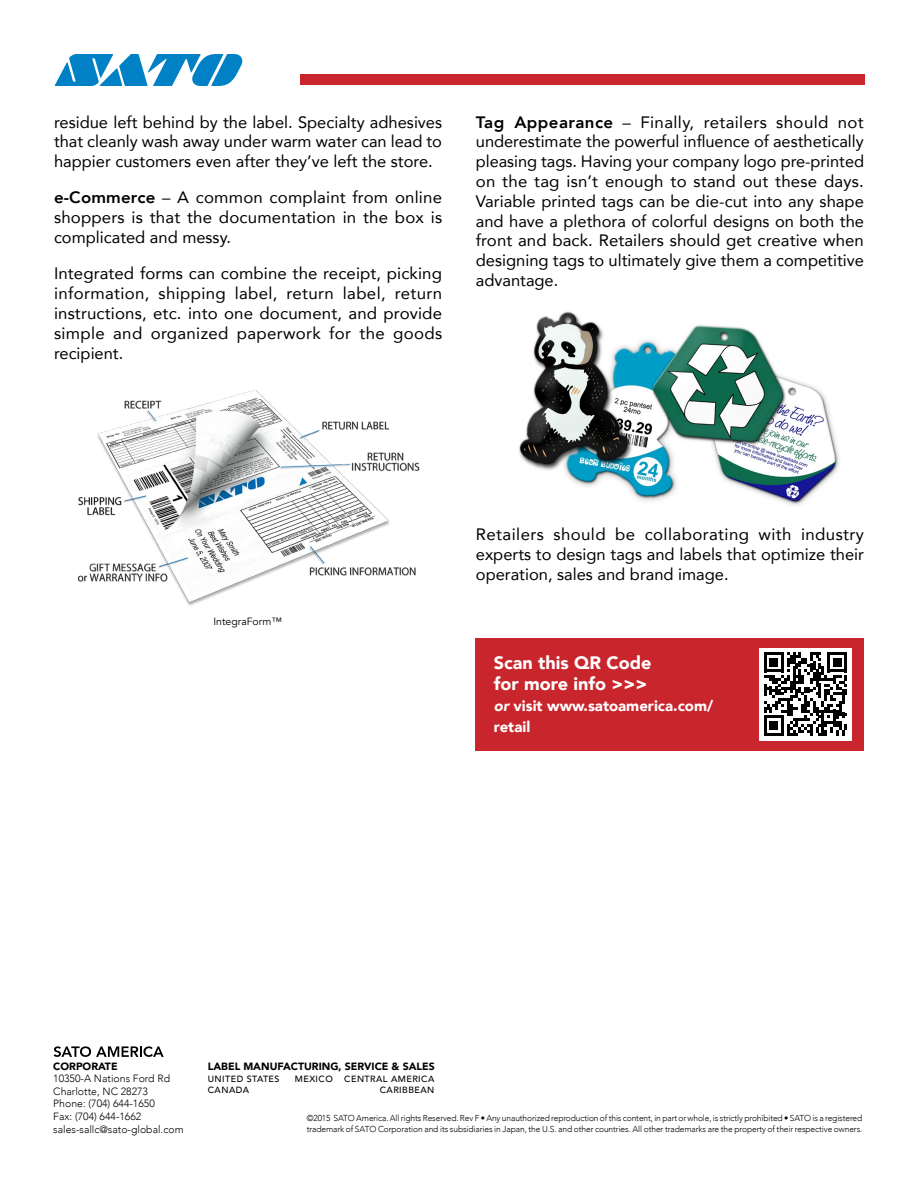
<style>
.page{position:relative;width:918px;height:1188px;background:#fff}
.page>*{position:absolute;margin:0;border:0;box-sizing:border-box;transform-origin:0 0}
.t1{font:900 18px/21px "Avenir";color:#fff}
.t2{font:16.5px/19.8px "Avenir";color:#000;text-align:justify}
.t3{font:900 15px/21px "Avenir";color:#fff}
.t4{font:300 10.5px/12.6px "Avenir";color:#000}
.t5{font:900 10.5px "Avenir";color:#000}
.t6{font:10.5px "Avenir";color:#000}
.t7{font:500 9px/10.9px "Avenir";letter-spacing:.05em;color:#000;text-align:right}
.t8{font:300 8.55px/10.4px "Avenir";letter-spacing:-.015em;color:#000}
.s1{font-weight:800}
.s2{font-style:italic}
</style>
<div class="page">
<img style="left:519px;top:311px;width:321px;height:195px">
<img style="left:78px;top:390px;width:341px;height:216px">
<div style="left:476px;top:638px;width:388px;height:113px;background:#c9252c"></div>
<div style="left:759px;top:648px;width:93px;height:92px;background:#fff"></div>
<svg style="left:764px;top:652px;width:83px;height:84px"></svg>
<div style="left:300px;top:74px;width:564px;height:11px;background:#c9252c"></div>
<svg style="left:55px;top:54px;width:187px;height:32px"></svg>
<svg style="left:54px;top:1046px;width:110px;height:11px"></svg>
<p class="t2" style="left:54px;top:111px;width:390px">residue left behind by the label. Specialty adhesives that cleanly wash away under warm water can lead to happier customers even after they’ve left the store.</p>
<p class="t2" style="left:54px;top:187px;width:390px"><span class="s1">e-Commerce</span> – A common complaint from online shoppers is that the documentation in the box is complicated and messy.</p>
<p class="t2" style="left:54px;top:263px;width:390px">Integrated forms can combine the receipt, picking information, shipping label, return label, return instructions, etc. into one document, and provide simple and organized paperwork for the goods recipient.</p>
<p class="t2" style="left:476px;top:111px;width:390px"><span class="s1">Tag Appearance</span> – Finally, retailers should not underestimate the powerful influence of aesthetically pleasing tags. Having your company logo pre-printed on the tag isn’t enough to stand out these days.<br>Variable printed tags can be die-cut into any shape and have a plethora of colorful designs on both the front and back. Retailers should get creative when designing tags to ultimately give them a competitive advantage.</p>
<p class="t6" style="left:213px;top:615px;width:70px">IntegraForm™</p>
<p class="t2" style="left:476px;top:524px;width:390px">Retailers should be collaborating with industry experts to design tags and labels that optimize their operation, sales and brand image.</p>
<p class="t1" style="left:494px;top:652px;width:159px">Scan this QR Code for more info &gt;&gt;&gt;</p>
<p class="t3" style="left:494px;top:695px;width:221px"><span class="s2">or</span> visit www.satoamerica.com/ retail</p>
<p class="t5" style="left:53px;top:1057px;width:66px">CORPORATE</p>
<p class="t4" style="left:53px;top:1072px;width:132px">10350-A Nations Ford Rd<br>Charlotte, NC 28273<br>Phone: (704) 644-1650<br>Fax: (704) 644-1662 sales-sallc@sato-global.com</p>
<p class="t7" style="left:208px;top:1073px;width:73px">UNITED STATES</p>
<p class="t7" style="left:295px;top:1073px;width:40px">MEXICO</p>
<p class="t5" style="left:208px;top:1057px;width:228px">LABEL MANUFACTURING, SERVICE &amp; SALES</p>
<p class="t7" style="left:344px;top:1073px;width:92px">CENTRAL AMERICA<br>CARIBBEAN</p>
<p class="t7" style="left:208px;top:1084px;width:43px">CANADA</p>
<p class="t8" style="left:307px;top:1113px;width:557px">©2015 SATO America. All rights Reserved. Rev F • Any unauthorized reproduction of this content, in part or whole, is strictly prohibited • SATO is a registered trademark of SATO Corporation and its subsidiaries in Japan, the U.S. and other countries. All other trademarks are the property of their respective owners.</p>
</div>
